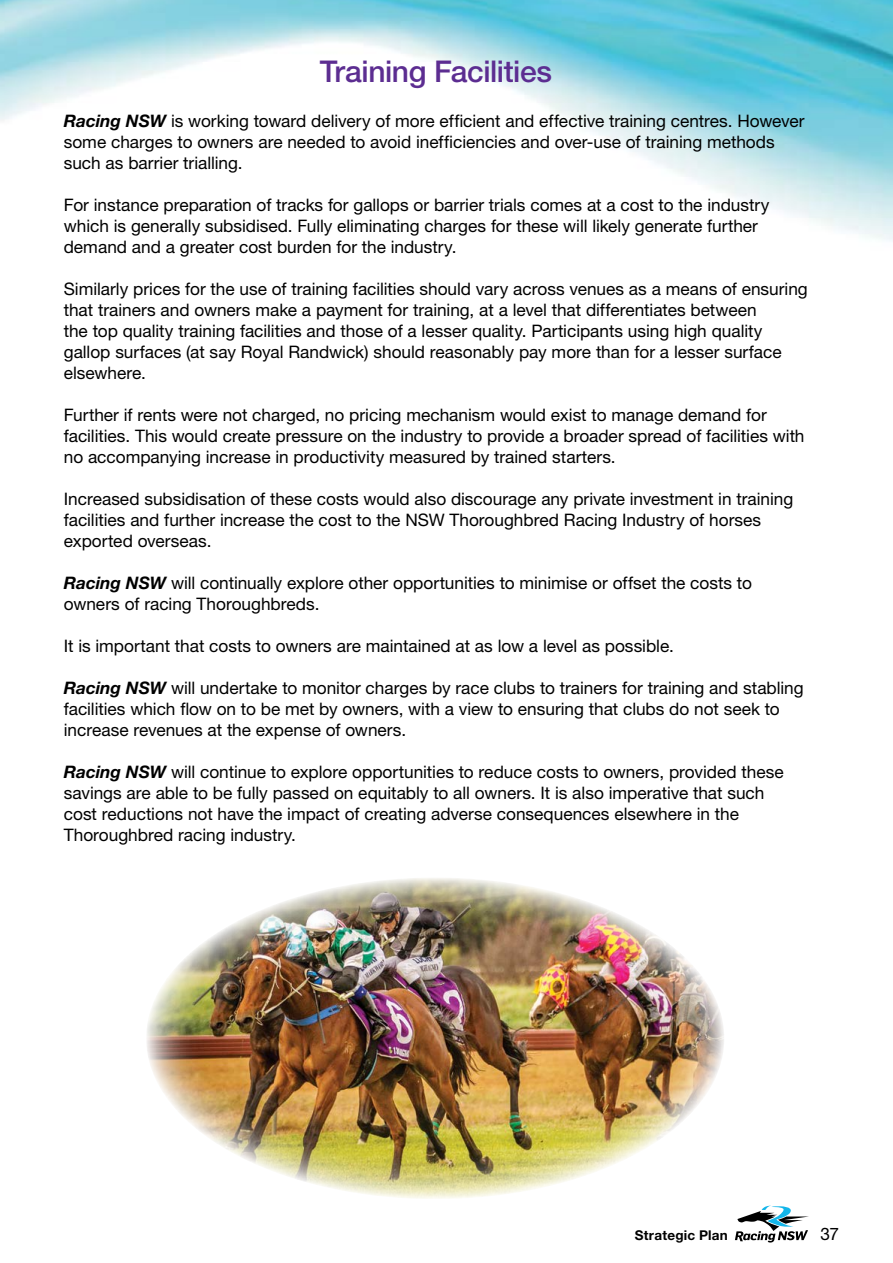
<style>
.page{position:relative;width:893px;height:1263px;background:#fff}
.page>*{position:absolute;margin:0;border:0;box-sizing:border-box;transform-origin:0 0}
.t1{font:500 30px "Helvetica Neue LT Std";letter-spacing:-.015em;color:#5c2d91}
.t2{font:17.25px/21px "Helvetica Neue LT Std";color:#000}
.t3{font:700 13.5px "Helvetica Neue LT Std";letter-spacing:.02em;color:#000}
.s1{font-weight:700;font-style:italic}
</style>
<div class="page">
<img style="left:0;top:0;width:893px;height:241px">
<svg style="left:735px;top:1205px;width:74px;height:37px"></svg>
<img style="left:147px;top:878px;width:577px;height:321px">
<h1 class="t1" style="left:320px;top:54px;width:234px">Training Facilities</h1>
<p class="t2" style="left:64px;top:110px;width:742px"><span class="s1">Racing NSW</span> is working toward delivery of more efficient and effective training centres. However some charges to owners are needed to avoid inefficiencies and over-use of training methods such as barrier trialling.</p>
<p class="t2" style="left:64px;top:194px;width:707px">For instance preparation of tracks for gallops or barrier trials comes at a cost to the industry which is generally subsidised. Fully eliminating charges for these will likely generate further demand and a greater cost burden for the industry.</p>
<p class="t2" style="left:64px;top:278px;width:745px">Similarly prices for the use of training facilities should vary across venues as a means of ensuring that trainers and owners make a payment for training, at a level that differentiates between<br>the top quality training facilities and those of a lesser quality. Participants using high quality gallop surfaces (at say Royal Randwick) should reasonably pay more than for a lesser surface elsewhere.</p>
<p class="t2" style="left:64px;top:404px;width:742px">Further if rents were not charged, no pricing mechanism would exist to manage demand for facilities. This would create pressure on the industry to provide a broader spread of facilities with no accompanying increase in productivity measured by trained starters.</p>
<p class="t2" style="left:64px;top:488px;width:731px">Increased subsidisation of these costs would also discourage any private investment in training facilities and further increase the cost to the NSW Thoroughbred Racing Industry of horses exported overseas.</p>
<p class="t2" style="left:64px;top:572px;width:690px"><span class="s1">Racing NSW</span> will continually explore other opportunities to minimise or offset the costs to owners of racing Thoroughbreds.</p>
<p class="t2" style="left:64px;top:635px;width:612px">It is important that costs to owners are maintained at as low a level as possible.</p>
<p class="t2" style="left:64px;top:677px;width:741px"><span class="s1">Racing NSW</span> will undertake to monitor charges by race clubs to trainers for training and stabling facilities which flow on to be met by owners, with a view to ensuring that clubs do not seek to increase revenues at the expense of owners.</p>
<p class="t2" style="left:64px;top:761px;width:721px"><span class="s1">Racing NSW</span> will continue to explore opportunities to reduce costs to owners, provided these savings are able to be fully passed on equitably to all owners. It is also imperative that such cost reductions not have the impact of creating adverse consequences elsewhere in the Thoroughbred racing industry.</p>
<p class="t3" style="left:635px;top:1227px;width:95px">Strategic Plan</p>
<p class="t2" style="left:820px;top:1223px;width:20px">37</p>
</div>
